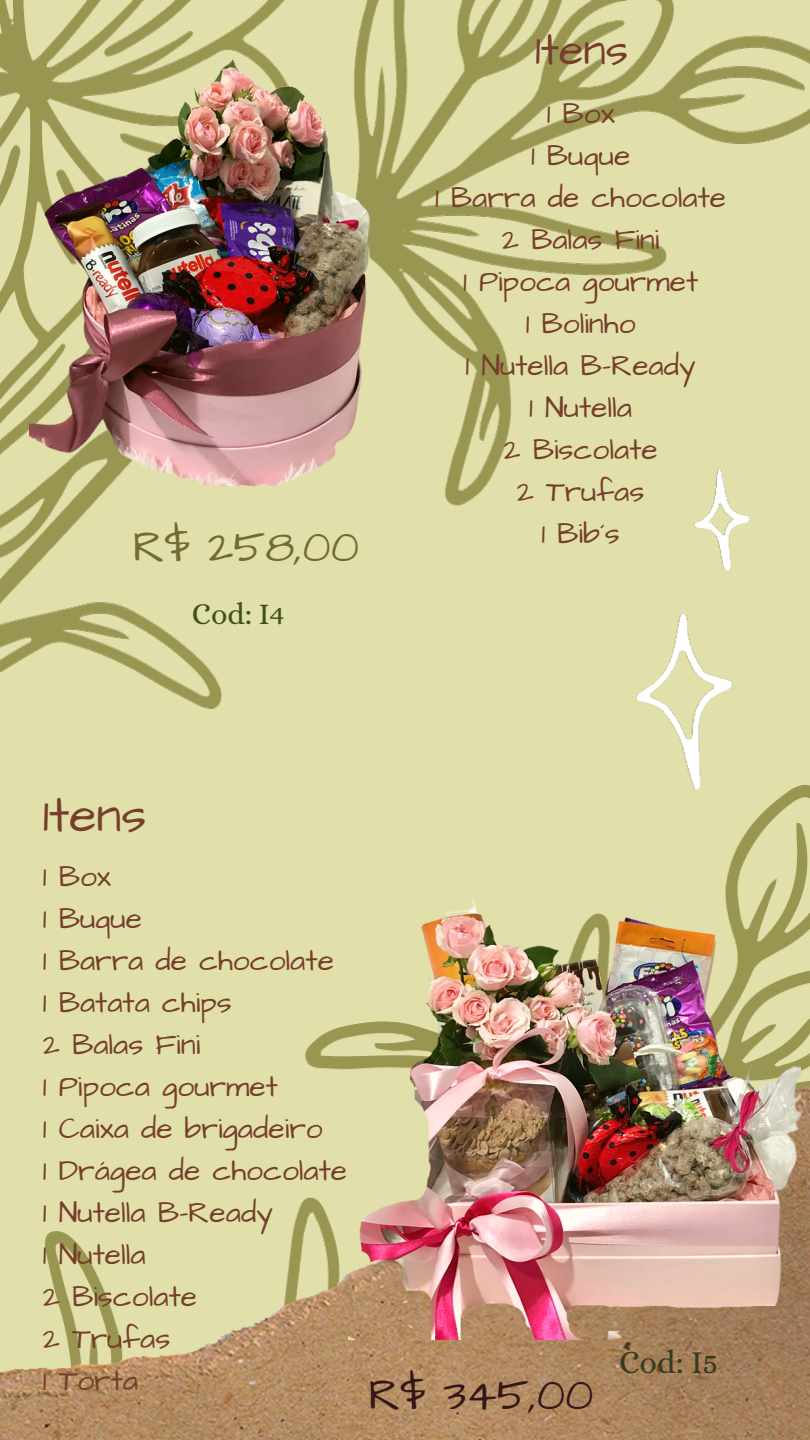
<style>
.page{position:relative;width:810px;height:1440px;background:#e2e0aa}
.page>*{position:absolute;margin:0;border:0;box-sizing:border-box;transform-origin:0 0}
.t1{font:50px "Architects Daughter";color:#753f2c}
.t2{font:45px "Architects Daughter";color:#746a33}
.t3{font:45px "Architects Daughter";color:#331616}
.t4{font:45px "Architects Daughter";color:#753f2c}
.t5{font:32.2px "Alice";color:#353c24}
.t6{font:30px/42px "Architects Daughter";color:#753f2c}
.t7{font:30px "Alice";color:#404f1d}
</style>
<div class="page">
<img style="left:0;top:1018px;width:810px;height:422px">
<img style="left:0;top:0;width:810px;height:709px">
<img style="left:104px;top:0;width:88px;height:709px">
<img style="left:637px;top:468px;width:114px;height:322px">
<img style="left:30px;top:12px;width:363px;height:486px">
<img style="left:349px;top:847px;width:451px;height:493px">
<p class="t2" style="left:133px;top:517px;width:228px">R$ 258,00</p>
<p class="t7" style="left:192px;top:597px;width:94px">Cod: I4</p>
<p class="t4" style="left:535px;top:20px;width:95px">1tens</p>
<p class="t6" style="left:547px;top:93px;width:70px">1 Box</p>
<p class="t6" style="left:531px;top:135px;width:101px">1 Buque</p>
<p class="t6" style="left:435px;top:177px;width:293px;text-align:center">1 Barra de chocolate<br>2 Balas Fini</p>
<p class="t6" style="left:463px;top:261px;width:236px">1 Pipoca gourmet</p>
<p class="t6" style="left:526px;top:303px;width:111px">1 Bolinho</p>
<p class="t6" style="left:466px;top:345px;width:232px">1 Nutella B-Ready</p>
<p class="t6" style="left:529px;top:387px;width:104px">1 Nutella</p>
<p class="t6" style="left:504px;top:429px;width:156px">2 Biscolate</p>
<p class="t6" style="left:517px;top:471px;width:129px">2 Trufas</p>
<p class="t6" style="left:541px;top:513px;width:80px">1 Bib´s</p>
<p class="t1" style="left:43px;top:781px;width:105px">1tens</p>
<p class="t6" style="left:43px;top:856px;width:70px">1 Box</p>
<p class="t6" style="left:43px;top:898px;width:101px">1 Buque</p>
<p class="t6" style="left:43px;top:940px;width:293px">1 Barra de chocolate</p>
<p class="t6" style="left:43px;top:982px;width:191px">1 Batata chips</p>
<p class="t6" style="left:43px;top:1024px;width:159px">2 Balas Fini</p>
<p class="t6" style="left:43px;top:1066px;width:236px">1 Pipoca gourmet</p>
<p class="t6" style="left:43px;top:1108px;width:281px">1 Caixa de brigadeiro</p>
<p class="t6" style="left:43px;top:1150px;width:306px">1 Drágea de chocolate<br>1 Nutella B-Ready</p>
<p class="t6" style="left:43px;top:1234px;width:104px">1 Nutella</p>
<p class="t6" style="left:43px;top:1276px;width:156px">2 Biscolate</p>
<p class="t6" style="left:43px;top:1318px;width:129px">2 Trufas</p>
<p class="t6" style="left:43px;top:1360px;width:97px">1 Torta</p>
<p class="t3" style="left:368px;top:1364px;width:227px">R$ 345,00</p>
<p class="t5" style="left:619px;top:1344px;width:101px">Cod: I5</p>
</div>
